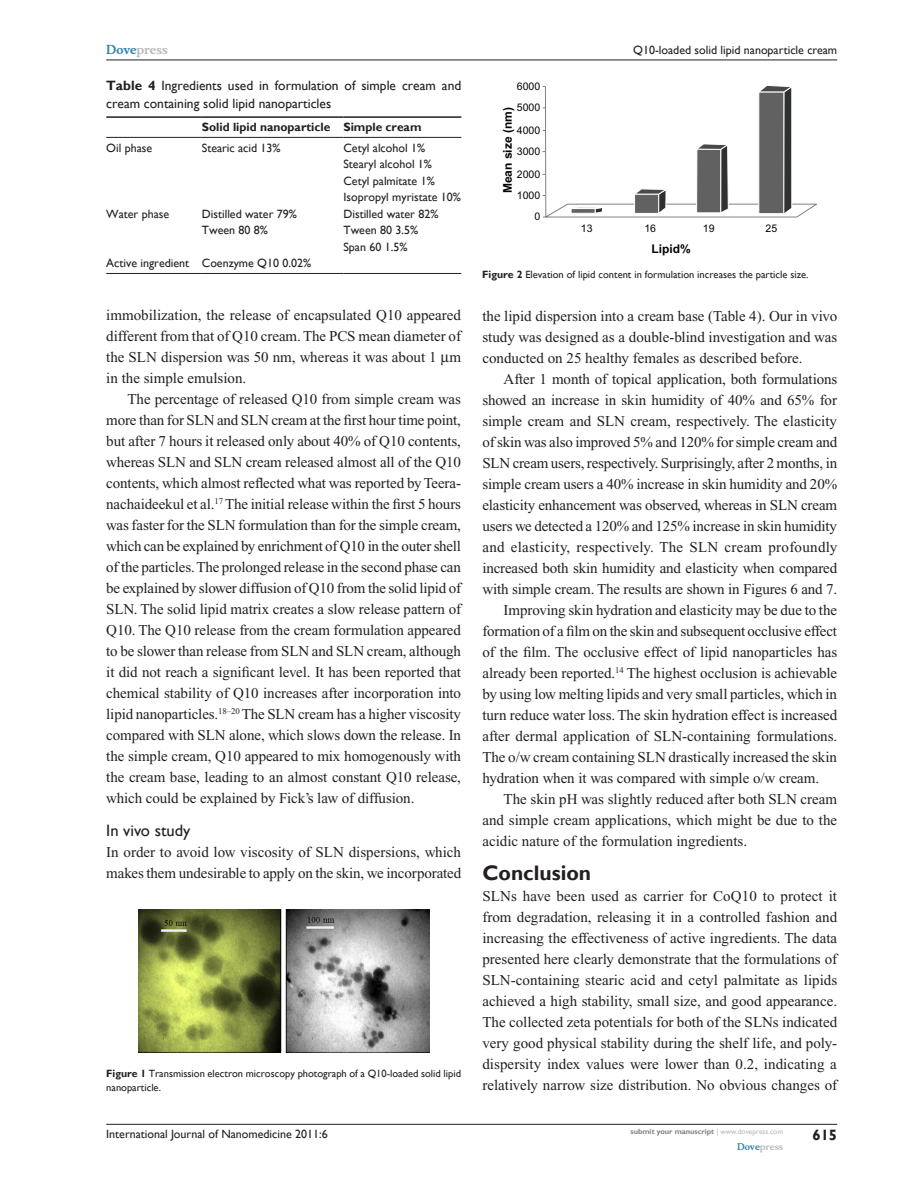
<style>
.page{position:relative;width:918px;height:1188px;background:#fff}
.page>*{position:absolute;margin:0;border:0;box-sizing:border-box;transform-origin:0 0}
.t1{font:700 21px "Gill Sans";color:#231f20}
.t2{font:16.5px "Gill Sans";color:#231f20}
.t3{font:15px/21px "Times New Roman";letter-spacing:-.005em;color:#231f20;text-align:justify}
.t4{font:15px "Times New Roman";letter-spacing:.02em;color:#231f20}
.t5{font:700 15px "Gill Sans";color:#231f20}
.t6{font:13.5px/18px "Gill Sans";color:#231f20}
.t7{font:12px/16.5px "Gill Sans";color:#231f20}
.t8{font:700 12px "Gill Sans";color:#231f20}
.t9{font:700 12px "Arial";color:#040503}
.t10{font:700 12px "Musee";color:#b8b9bc}
.t11{font:10.5px/13.5px "Gill Sans";color:#231f20}
.t12{font:10.5px/21.3px "Arial";color:#040503}
.t13{font:700 9px "Musee";color:#b8b9bc}
.t14{font:700 7.5px "Gill Sans";color:#808285}
.s1{color:#3485ae}
.s2{font-weight:700}
.s3{font-weight:400;color:#b8b9bc}
</style>
<div class="page">
<hr style="left:106px;top:1124px;width:731px;height:1px;background:#231f20">
<hr style="left:106px;top:60px;width:731px;height:1px;background:#231f20">
<hr style="left:106px;top:137px;width:96px;height:1px;background:#231f20">
<hr style="left:202px;top:137px;width:141px;height:1px;background:#231f20">
<hr style="left:343px;top:137px;width:118px;height:1px;background:#231f20">
<hr style="left:106px;top:116px;width:96px;height:2px;background:#231f20">
<hr style="left:202px;top:116px;width:141px;height:2px;background:#231f20">
<hr style="left:343px;top:116px;width:118px;height:2px;background:#231f20">
<hr style="left:106px;top:273px;width:96px;height:1px;background:#231f20">
<hr style="left:202px;top:273px;width:141px;height:1px;background:#231f20">
<hr style="left:343px;top:273px;width:118px;height:1px;background:#231f20">
<img style="left:138px;top:909px;width:291px;height:143px">
<svg style="left:542px;top:85px;width:275px;height:133px"></svg>
<p class="t10" style="left:106px;top:43px;width:63px"><span class="s1">Dove</span>press</p>
<p class="t6" style="left:106px;top:77px;width:357px"><span class="s2">Table 4</span> Ingredients used in formulation of simple cream and cream containing solid lipid nanoparticles</p>
<p class="t8" style="left:202px;top:120px;width:221px">Solid lipid nanoparticle Simple cream</p>
<p class="t7" style="left:106px;top:140px;width:47px">Oil phase</p>
<p class="t7" style="left:202px;top:140px;width:80px">Stearic acid 13%</p>
<p class="t7" style="left:343px;top:140px;width:119px">Cetyl alcohol 1%<br>Stearyl alcohol 1%<br>Cetyl palmitate 1%<br>Isopropyl myristate 10%</p>
<p class="t7" style="left:106px;top:206px;width:64px">Water phase</p>
<p class="t7" style="left:202px;top:206px;width:97px">Distilled water 79%</p>
<p class="t7" style="left:343px;top:206px;width:97px">Distilled water 82%</p>
<p class="t7" style="left:202px;top:222px;width:68px">Tween 80 8%</p>
<p class="t7" style="left:343px;top:222px;width:76px">Tween 80 3.5%<br>Span 60 1.5%</p>
<p class="t7" style="left:106px;top:255px;width:207px">Active ingredient Coenzyme Q10 0.02%</p>
<p class="t3" style="left:106px;top:305px;width:356px">immobilization, the release of encapsulated Q10 appeared different from that of Q10 cream. The PCS mean diameter of the SLN dispersion was 50 nm, whereas it was about 1 m in the simple emulsion.</p>
<p class="t3" style="left:106px;top:389px;width:356px;text-indent:21px">The percentage of released Q10 from simple cream was more than for SLN and SLN cream at the first hour time point, but after 7 hours it released only about 40% of Q10 contents, whereas SLN and SLN cream released almost all of the Q10 contents, which almost reflected what was reported by Teera&shy;nachaideekul et al.<sup>17</sup> The initial release within the first 5 hours was faster for the SLN formulation than for the simple cream, which can be explained by enrichment of Q10 in the outer shell of the particles. The prolonged release in the second phase can be explained by slower diffusion of Q10 from the solid lipid of SLN. The solid lipid matrix creates a slow release pattern of Q10. The Q10 release from the cream formulation appeared to be slower than release from SLN and SLN cream, although it did not reach a significant level. It has been reported that chemical stability of Q10 increases after incorporation into lipid nanoparticles.<sup>18–20</sup> The SLN cream has a higher viscosity compared with SLN alone, which slows down the release. In the simple cream, Q10 appeared to mix homogenously with the cream base, leading to an almost constant Q10 release, which could be explained by Fick’s law of diffusion.</p>
<p class="t2" style="left:106px;top:821px;width:86px">In vivo study</p>
<p class="t3" style="left:106px;top:842px;width:357px">In order to avoid low viscosity of SLN dispersions, which makes them undesirable to apply on the skin, we incorporated</p>
<p class="t11" style="left:106px;top:1067px;width:356px"><span class="s2">Figure 1</span> Transmission electron microscopy photograph of a Q10-loaded solid lipid nanoparticle.</p>
<p class="t12" style="left:517px;top:76px;width:25px">6000<br>5000</p>
<p class="t12" style="left:517px;top:120px;width:25px">4000<br>3000</p>
<p class="t12" style="left:517px;top:163px;width:25px;text-align:right">2000<br>1000<br>0</p>
<p class="t9" style="left:501px;top:193px;width:88px;rotate:-90deg">Mean size (nm)</p>
<p class="t7" style="left:633px;top:42px;width:206px">Q10-loaded solid lipid nanoparticle cream</p>
<p class="t12" style="left:581px;top:218px;width:13px">13</p>
<p class="t12" style="left:644px;top:218px;width:13px">16</p>
<p class="t12" style="left:703px;top:218px;width:13px">19</p>
<p class="t12" style="left:766px;top:218px;width:13px">25</p>
<p class="t9" style="left:652px;top:241px;width:41px">Lipid%</p>
<p class="t11" style="left:482px;top:268px;width:328px"><span class="s2">Figure 2</span> Elevation of lipid content in formulation increases the particle size.</p>
<p class="t3" style="left:482px;top:305px;width:356px">the lipid dispersion into a cream base (Table 4). Our in vivo study was designed as a double-blind investigation and was conducted on 25 healthy females as described before.</p>
<p class="t3" style="left:504px;top:368px;width:335px">After 1 month of topical application, both formulations</p>
<p class="t3" style="left:482px;top:389px;width:356px">showed an increase in skin humidity of 40% and 65% for</p>
<p class="t3" style="left:482px;top:410px;width:356px">simple cream and SLN cream, respectively. The elasticity</p>
<p class="t3" style="left:482px;top:431px;width:356px">of skin was also improved 5% and 120% for simple cream and</p>
<p class="t3" style="left:482px;top:452px;width:356px">SLN cream users, respectively. Surprisingly, after 2 months, in</p>
<p class="t3" style="left:482px;top:473px;width:356px">simple cream users a 40% increase in skin humidity and 20%</p>
<p class="t3" style="left:482px;top:494px;width:356px">elasticity enhancement was observed, whereas in SLN cream</p>
<p class="t3" style="left:482px;top:515px;width:356px">users we detected a 120% and 125% increase in skin humidity</p>
<p class="t4" style="left:482px;top:539px;width:356px">and elasticity, respectively. The SLN cream profoundly</p>
<p class="t3" style="left:482px;top:557px;width:356px">increased both skin humidity and elasticity when compared</p>
<p class="t3" style="left:482px;top:578px;width:356px">with simple cream. The results are shown in Figures 6 and 7.</p>
<p class="t3" style="left:504px;top:599px;width:335px">Improving skin hydration and elasticity may be due to the</p>
<p class="t3" style="left:482px;top:620px;width:356px">formation of a film on the skin and subsequent occlusive effect</p>
<p class="t3" style="left:482px;top:641px;width:356px">of the film. The occlusive effect of lipid nanoparticles has</p>
<p class="t3" style="left:482px;top:662px;width:356px">already been reported.<sup>14</sup> The highest occlusion is achievable</p>
<p class="t3" style="left:482px;top:683px;width:356px">by using low melting lipids and very small particles, which in</p>
<p class="t3" style="left:482px;top:704px;width:356px">turn reduce water loss. The skin hydration effect is increased</p>
<p class="t3" style="left:482px;top:725px;width:356px">after dermal application of SLN-containing formulations.</p>
<p class="t3" style="left:482px;top:746px;width:356px">The o/w cream containing SLN drastically increased the skin</p>
<p class="t3" style="left:482px;top:767px;width:338px">hydration when it was compared with simple o/w cream.</p>
<p class="t3" style="left:504px;top:788px;width:335px">The skin pH was slightly reduced after both SLN cream</p>
<p class="t3" style="left:482px;top:809px;width:356px">and simple cream applications, which might be due to the</p>
<p class="t3" style="left:482px;top:830px;width:266px">acidic nature of the formulation ingredients.</p>
<h1 class="t1" style="left:482px;top:860px;width:110px">Conclusion</h1>
<p class="t3" style="left:482px;top:886px;width:356px">SLNs have been used as carrier for CoQ10 to protect it from degradation, releasing it in a controlled fashion and increasing the effectiveness of active ingredients. The data presented here clearly demonstrate that the formulations of SLN-containing stearic acid and cetyl palmitate as lipids achieved a high stability, small size, and good appearance.<br>The collected zeta potentials for both of the SLNs indicated very good physical stability during the shelf life, and poly&shy;dispersity index values were lower than 0.2, indicating a relatively narrow size distribution. No obvious changes of</p>
<p class="t7" style="left:106px;top:1126px;width:223px">International Journal of Nanomedicine 2011:6</p>
<p class="t14" style="left:631px;top:1127px;width:154px">submit your manuscript <span class="s3">| www.dovepress.com</span></p>
<p class="t13" style="left:737px;top:1141px;width:48px"><span class="s1">Dove</span>press</p>
<p class="t5" style="left:812px;top:1126px;width:26px">615</p>
</div>
